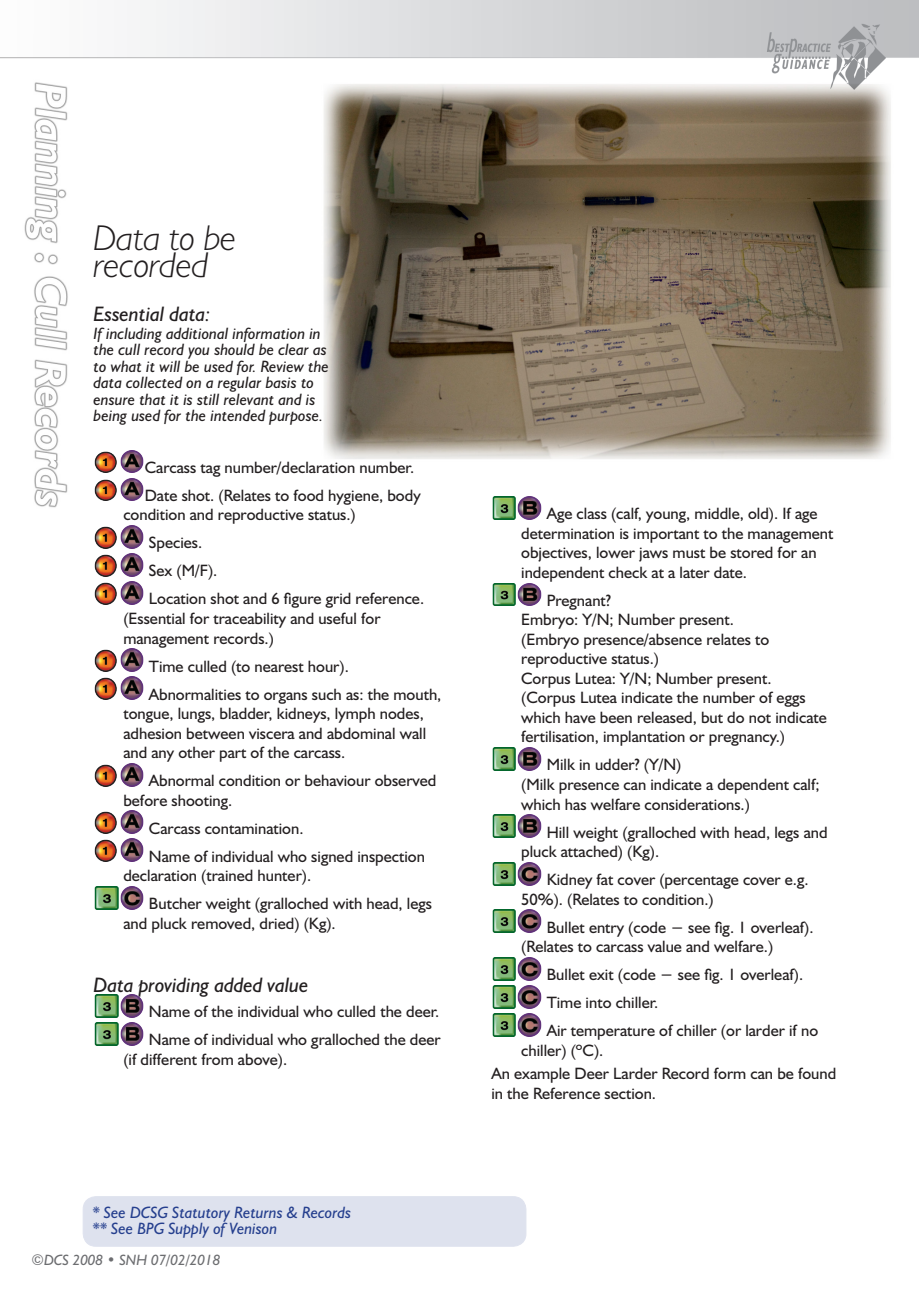
<style>
.page{position:relative;width:919px;height:1289px;background:#fff}
.page>*{position:absolute;margin:0;border:0;box-sizing:border-box;transform-origin:0 0}
.headerMin{font:italic 300 36px/27px "Humanist 521 BT";letter-spacing:-.005em;color:#231f20}
.headerMinSub{font:italic 21px "Humanist 521 BT";letter-spacing:-.005em;color:#231f20}
.indentBulletIcon{font:16.5px/19.5px "Humanist 521 BT";color:#231f20}
.t1{font:italic 16.5px/16.5px "Humanist 521 BT";color:#231f20}
.linksBlue{font:italic 16.5px/16.5px "Humanist 521 BT";color:#253f8e}
.t2{font:italic 15px "Humanist 521 BT";color:#6c6d70}
</style>
<div class="page">
<img style="left:24px;top:101px;width:867px;height:1146px">
<img style="left:0;top:0;width:918px;height:101px">
<img style="left:94px;top:450px;width:51px;height:23px">
<img style="left:94px;top:478px;width:51px;height:23px">
<img style="left:94px;top:526px;width:51px;height:22px">
<img style="left:94px;top:554px;width:51px;height:22px">
<img style="left:94px;top:582px;width:51px;height:22px">
<img style="left:94px;top:649px;width:51px;height:22px">
<img style="left:94px;top:677px;width:51px;height:22px">
<img style="left:94px;top:763px;width:51px;height:23px">
<img style="left:94px;top:811px;width:51px;height:22px">
<img style="left:94px;top:839px;width:51px;height:22px">
<img style="left:94px;top:886px;width:51px;height:23px">
<img style="left:94px;top:994px;width:51px;height:23px">
<img style="left:94px;top:1022px;width:51px;height:23px">
<div style="left:83px;top:1196px;width:443px;height:50px;background:#dee2ee;border-radius:13px"></div>
<div style="left:83px;top:1196px;width:443px;height:50px;border:1px solid #253f8e;border-radius:13px"></div>
<img style="left:491px;top:496px;width:51px;height:23px">
<img style="left:491px;top:583px;width:51px;height:23px">
<img style="left:491px;top:747px;width:51px;height:23px">
<img style="left:491px;top:814px;width:51px;height:23px">
<img style="left:491px;top:862px;width:51px;height:23px">
<img style="left:491px;top:909px;width:51px;height:23px">
<img style="left:491px;top:957px;width:51px;height:23px">
<img style="left:491px;top:985px;width:51px;height:23px">
<img style="left:491px;top:1013px;width:51px;height:23px">
<p class="headerMin" style="left:94px;top:223px;width:144px">Data to be recorded</p>
<p class="headerMinSub" style="left:94px;top:301px;width:118px">Essential data:</p>
<p class="t1" style="left:94px;top:324px;width:237px">If including additional information in the cull record you should be clear as to what it will be used for. Review the data collected on a regular basis to ensure that it is still relevant and is being used for the intended purpose.</p>
<p class="indentBulletIcon" style="left:145px;top:457px;width:271px">Carcass tag number/declaration number.</p>
<p class="indentBulletIcon" style="left:123px;top:485px;width:299px;text-indent:21px">Date shot. (Relates to food hygiene, body condition and reproductive status.)</p>
<p class="indentBulletIcon" style="left:149px;top:532px;width:55px">Species.</p>
<p class="indentBulletIcon" style="left:149px;top:560px;width:70px">Sex (M/F).</p>
<p class="indentBulletIcon" style="left:123px;top:588px;width:302px;text-indent:26px">Location shot and 6 figure grid reference. (Essential for traceability and useful for management records.)</p>
<p class="indentBulletIcon" style="left:149px;top:655px;width:201px">Time culled (to nearest hour).</p>
<p class="indentBulletIcon" style="left:123px;top:683px;width:319px;text-indent:26px">Abnormalities to organs such as: the mouth, tongue, lungs, bladder, kidneys, lymph nodes, adhesion between viscera and abdominal wall and any other part of the carcass.</p>
<p class="indentBulletIcon" style="left:123px;top:770px;width:314px;text-indent:26px">Abnormal condition or behaviour observed before shooting.</p>
<p class="indentBulletIcon" style="left:149px;top:818px;width:156px">Carcass contamination.</p>
<p class="indentBulletIcon" style="left:123px;top:846px;width:303px;text-indent:26px">Name of individual who signed inspection declaration (trained hunter).</p>
<p class="indentBulletIcon" style="left:123px;top:893px;width:310px;text-indent:26px">Butcher weight (gralloched with head, legs and pluck removed, dried) (Kg).</p>
<p class="headerMinSub" style="left:94px;top:972px;width:216px">Data providing added value</p>
<p class="indentBulletIcon" style="left:149px;top:1001px;width:292px">Name of the individual who culled the deer.</p>
<p class="indentBulletIcon" style="left:123px;top:1029px;width:319px;text-indent:26px">Name of individual who gralloched the deer (if different from above).</p>
<p class="linksBlue" style="left:92px;top:1203px;width:260px">* See DCSG Statutory Returns &amp; Records ** See BPG Supply of Venison</p>
<p class="t2" style="left:32px;top:1250px;width:190px">©DCS 2008 • SNH 07/02/2018</p>
<p class="indentBulletIcon" style="left:521px;top:503px;width:314px;text-indent:26px">Age class (calf, young, middle, old). If age determination is important to the management objectives, lower jaws must be stored for an independent check at a later date.</p>
<p class="indentBulletIcon" style="left:521px;top:590px;width:307px;text-indent:26px">Pregnant?<br>Embryo: Y/N; Number present.<br>(Embryo presence/absence relates to reproductive status.)<br>Corpus Lutea: Y/N; Number present. (Corpus Lutea indicate the number of eggs which have been released, but do not indicate fertilisation, implantation or pregnancy.)</p>
<p class="indentBulletIcon" style="left:521px;top:754px;width:300px;text-indent:26px">Milk in udder? (Y/N)<br>(Milk presence can indicate a dependent calf; which has welfare considerations.)</p>
<p class="indentBulletIcon" style="left:521px;top:821px;width:308px;text-indent:26px">Hill weight (gralloched with head, legs and pluck attached) (Kg).</p>
<p class="indentBulletIcon" style="left:521px;top:869px;width:289px;text-indent:26px">Kidney fat cover (percentage cover e.g.<br>50%). (Relates to condition.)</p>
<p class="indentBulletIcon" style="left:521px;top:916px;width:294px;text-indent:26px">Bullet entry (code − see fig. 1 overleaf). (Relates to carcass value and welfare.)</p>
<p class="indentBulletIcon" style="left:546px;top:964px;width:258px">Bullet exit (code − see fig. 1 overleaf).</p>
<p class="indentBulletIcon" style="left:546px;top:992px;width:113px">Time into chiller.</p>
<p class="indentBulletIcon" style="left:521px;top:1020px;width:298px;text-indent:26px">Air temperature of chiller (or larder if no chiller) (ºC).</p>
<p class="indentBulletIcon" style="left:491px;top:1063px;width:346px">An example Deer Larder Record form can be found in the Reference section.</p>
</div>
